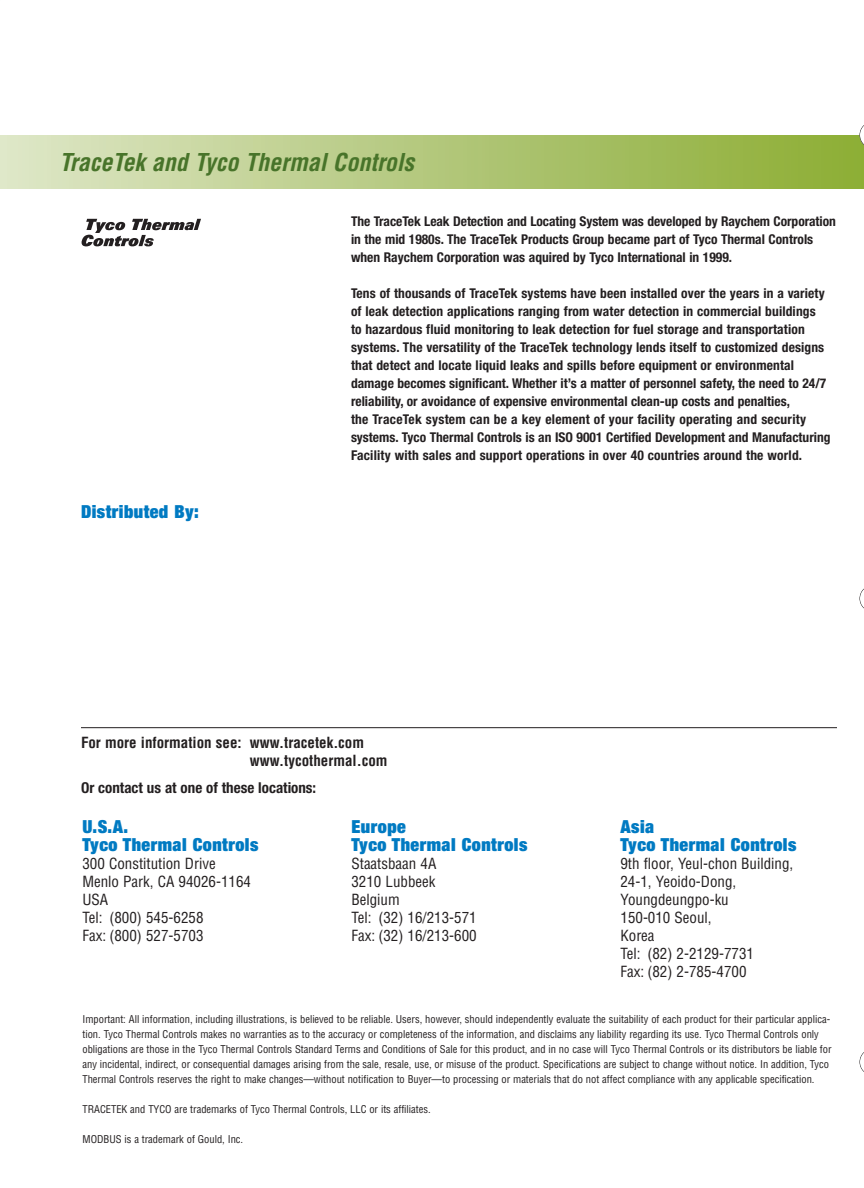
<style>
.page{position:relative;width:864px;height:1188px;background:#fff}
.page>*{position:absolute;margin:0;border:0;box-sizing:border-box;transform-origin:0 0}
.t1{font:italic 700 condensed 24px "Helvetica";color:#48742a}
.t2{font:900 expanded 18px/18px "Helvetica Neue";letter-spacing:.025em;color:#007ac2}
.t3{font:condensed 15px/18px "Helvetica";color:#231f20}
.t4{font:700 condensed 15px/18px "Helvetica";color:#231f20}
.t5{font:700 condensed 15px "Helvetica Neue";color:#231f20}
.t6{font:700 condensed 13.5px/18px "Helvetica Neue";letter-spacing:.01em;color:#231f20}
.t7{font:condensed 10.5px/15px "Helvetica";color:#231f20}
</style>
<div class="page">
<div style="left:0;top:135px;width:864px;height:54px;background:linear-gradient(to right,#dde6c7,#8bac33)"></div>
<svg style="left:860px;top:125px;width:4px;height:23px"></svg>
<svg style="left:860px;top:588px;width:4px;height:21px"></svg>
<svg style="left:860px;top:1052px;width:4px;height:20px"></svg>
<hr style="left:81px;top:727px;width:756px;height:1px;background:#231f20">
<svg style="left:82px;top:219px;width:119px;height:27px"></svg>
<h1 class="t1" style="left:60px;top:153px;width:356px">TraceTek and Tyco Thermal Controls</h1>
<h2 class="t2" style="left:81px;top:504px;width:119px">Distributed By:</h2>
<p class="t6" style="left:351px;top:213px;width:486px">The TraceTek Leak Detection and Locating System was developed by Raychem Corporation in the mid 1980s. The TraceTek Products Group became part of Tyco Thermal Controls when Raychem Corporation was aquired by Tyco International in 1999.</p>
<p class="t6" style="left:351px;top:285px;width:481px">Tens of thousands of TraceTek systems have been installed over the years in a variety of leak detection applications ranging from water detection in commercial buildings<br>to hazardous fluid monitoring to leak detection for fuel storage and transportation systems. The versatility of the TraceTek technology lends itself to customized designs that detect and locate liquid leaks and spills before equipment or environmental damage becomes significant. Whether it’s a matter of personnel safety, the need to 24/7 reliability, or avoidance of expensive environmental clean-up costs and penalties,<br>the TraceTek system can be a key element of your facility operating and security systems. Tyco Thermal Controls is an ISO 9001 Certified Development and Manufacturing Facility with sales and support operations in over 40 countries around the world.</p>
<p class="t4" style="left:250px;top:735px;width:139px;text-indent:-169px">For more information see: www.tracetek.com www.tycothermal.com</p>
<p class="t5" style="left:81px;top:782px;width:237px">Or contact us at one of these locations:</p>
<h2 class="t2" style="left:82px;top:819px;width:177px">U.S.A.<br>Tyco Thermal Controls</h2>
<p class="t3" style="left:82px;top:855px;width:170px">300 Constitution Drive<br>Menlo Park, CA 94026-1164<br>USA<br>Tel: (800) 545-6258<br>Fax: (800) 527-5703</p>
<h2 class="t2" style="left:621px;top:819px;width:177px">Asia<br>Tyco Thermal Controls</h2>
<p class="t3" style="left:621px;top:855px;width:174px">9th floor, Yeul-chon Building,<br>24-1, Yeoido-Dong,<br>Youngdeungpo-ku<br>150-010 Seoul,<br>Korea<br>Tel: (82) 2-2129-7731<br>Fax: (82) 2-785-4700</p>
<p class="t7" style="left:82px;top:1013px;width:751px">Important: All information, including illustrations, is believed to be reliable. Users, however, should independently evaluate the suitability of each product for their particular applica&shy;tion. Tyco Thermal Controls makes no warranties as to the accuracy or completeness of the information, and disclaims any liability regarding its use. Tyco Thermal Controls only obligations are those in the Tyco Thermal Controls Standard Terms and Conditions of Sale for this product, and in no case will Tyco Thermal Controls or its distributors be liable for any incidental, indirect, or consequential damages arising from the sale, resale, use, or misuse of the product. Specifications are subject to change without notice. In addition, Tyco Thermal Controls reserves the right to make changes—without notification to Buyer—to processing or materials that do not affect compliance with any applicable specification.</p>
<p class="t7" style="left:82px;top:1103px;width:350px">TRACETEK and TYCO are trademarks of Tyco Thermal Controls, LLC or its affiliates.</p>
<p class="t7" style="left:82px;top:1133px;width:162px">MODBUS is a trademark of Gould, Inc.</p>
<h2 class="t2" style="left:351px;top:819px;width:177px">Europe<br>Tyco Thermal Controls</h2>
<p class="t3" style="left:351px;top:855px;width:127px">Staatsbaan 4A<br>3210 Lubbeek<br>Belgium<br>Tel: (32) 16/213-571<br>Fax: (32) 16/213-600</p>
</div>
